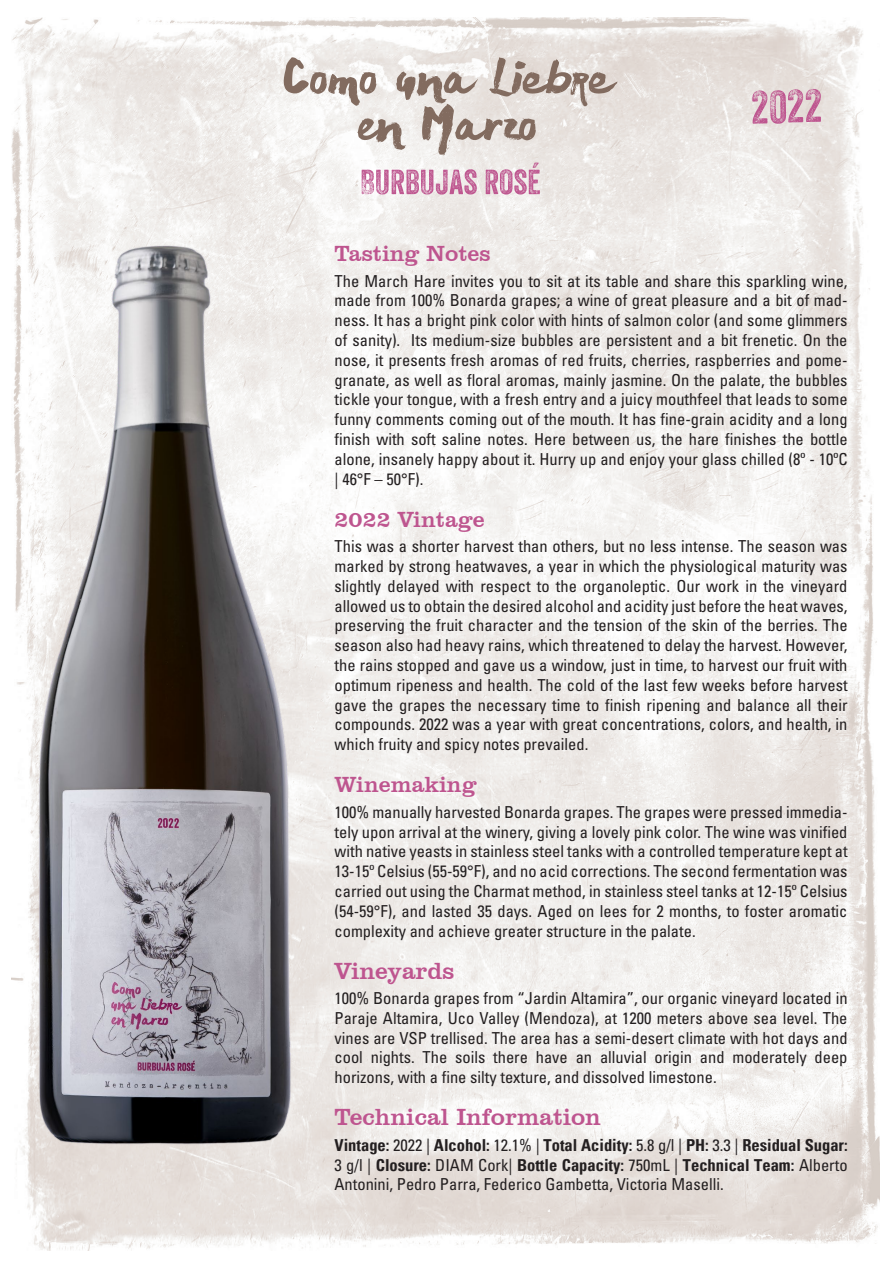
<style>
.page{position:relative;width:893px;height:1263px;background:#fff}
.page>*{position:absolute;margin:0;border:0;box-sizing:border-box;transform-origin:0 0}
.t1{font:24px "Clarendon BT";color:#be558f}
.t2{font:22.5px "Clarendon BT";color:#be558f}
.t3{font:condensed 16.5px/19.8px "Univers";color:#231f20;text-align:justify}
.s1{font-weight:700}
</style>
<div class="page">
<img style="left:12px;top:18px;width:867px;height:1233px">
<svg style="left:284px;top:57px;width:334px;height:98px"></svg>
<img style="left:11px;top:216px;width:314px;height:954px">
<svg style="left:362px;top:169px;width:115px;height:26px"></svg>
<svg style="left:486px;top:163px;width:54px;height:32px;background:#daadc3"></svg>
<svg style="left:752px;top:89px;width:69px;height:35px;background:#d5a6bb"></svg>
<h2 class="t2" style="left:335px;top:239px;width:158px">Tasting Notes</h2>
<p class="t3" style="left:335px;top:271px;width:515px">The March Hare invites you to sit at its table and share this sparkling wine, made from 100% Bonarda grapes; a wine of great pleasure and a bit of mad&shy;ness. It has a bright pink color with hints of salmon color (and some glimmers of sanity). Its medium-size bubbles are persistent and a bit frenetic. On the nose, it presents fresh aromas of red fruits, cherries, raspberries and pome&shy;granate, as well as floral aromas, mainly jasmine. On the palate, the bubbles tickle your tongue, with a fresh entry and a juicy mouthfeel that leads to some funny comments coming out of the mouth. It has fine-grain acidity and a long finish with soft saline notes. Here between us, the hare finishes the bottle alone, insanely happy about it. Hurry up and enjoy your glass chilled (8º - 10ºC | 46°F – 50°F).</p>
<h2 class="t2" style="left:335px;top:505px;width:152px">2022 Vintage</h2>
<p class="t3" style="left:335px;top:536px;width:515px">This was a shorter harvest than others, but no less intense. The season was marked by strong heatwaves, a year in which the physiological maturity was slightly delayed with respect to the organoleptic. Our work in the vineyard allowed us to obtain the desired alcohol and acidity just before the heat waves, preserving the fruit character and the tension of the skin of the berries. The season also had heavy rains, which threatened to delay the harvest. However, the rains stopped and gave us a window, just in time, to harvest our fruit with optimum ripeness and health. The cold of the last few weeks before harvest gave the grapes the necessary time to finish ripening and balance all their compounds. 2022 was a year with great concentrations, colors, and health, in which fruity and spicy notes prevailed.</p>
<h2 class="t2" style="left:335px;top:770px;width:144px">Winemaking</h2>
<p class="t3" style="left:335px;top:802px;width:515px">100% manually harvested Bonarda grapes. The grapes were pressed immedia&shy;tely upon arrival at the winery, giving a lovely pink color. The wine was vinified with native yeasts in stainless steel tanks with a controlled temperature kept at 13-15º Celsius (55-59°F), and no acid corrections. The second fermentation was carried out using the Charmat method, in stainless steel tanks at 12-15º Celsius (54-59°F), and lasted 35 days. Aged on lees for 2 months, to foster aromatic complexity and achieve greater structure in the palate.</p>
<h1 class="t1" style="left:335px;top:955px;width:121px">Vineyards</h1>
<p class="t3" style="left:335px;top:988px;width:514px">100% Bonarda grapes from “Jardin Altamira”, our organic vineyard located in Paraje Altamira, Uco Valley (Mendoza), at 1200 meters above sea level. The vines are VSP trellised. The area has a semi-desert climate with hot days and cool nights. The soils there have an alluvial origin and moderately deep horizons, with a fine silty texture, and dissolved limestone.</p>
<h1 class="t1" style="left:335px;top:1102px;width:268px">Technical Information</h1>
<p class="t3" style="left:335px;top:1135px;width:515px"><span class="s1">Vintage:</span> 2022 | <span class="s1">Alcohol:</span> 12.1% | <span class="s1">Total Acidity:</span> 5.8 g/l | <span class="s1">PH:</span> 3.3 | <span class="s1">Residual Sugar:<br></span>3 g/l | <span class="s1">Closure:</span> DIAM Cork| <span class="s1">Bottle Capacity:</span> 750mL | <span class="s1">Technical Team:</span> Alberto Antonini, Pedro Parra, Federico Gambetta, Victoria Maselli.</p>
</div>
